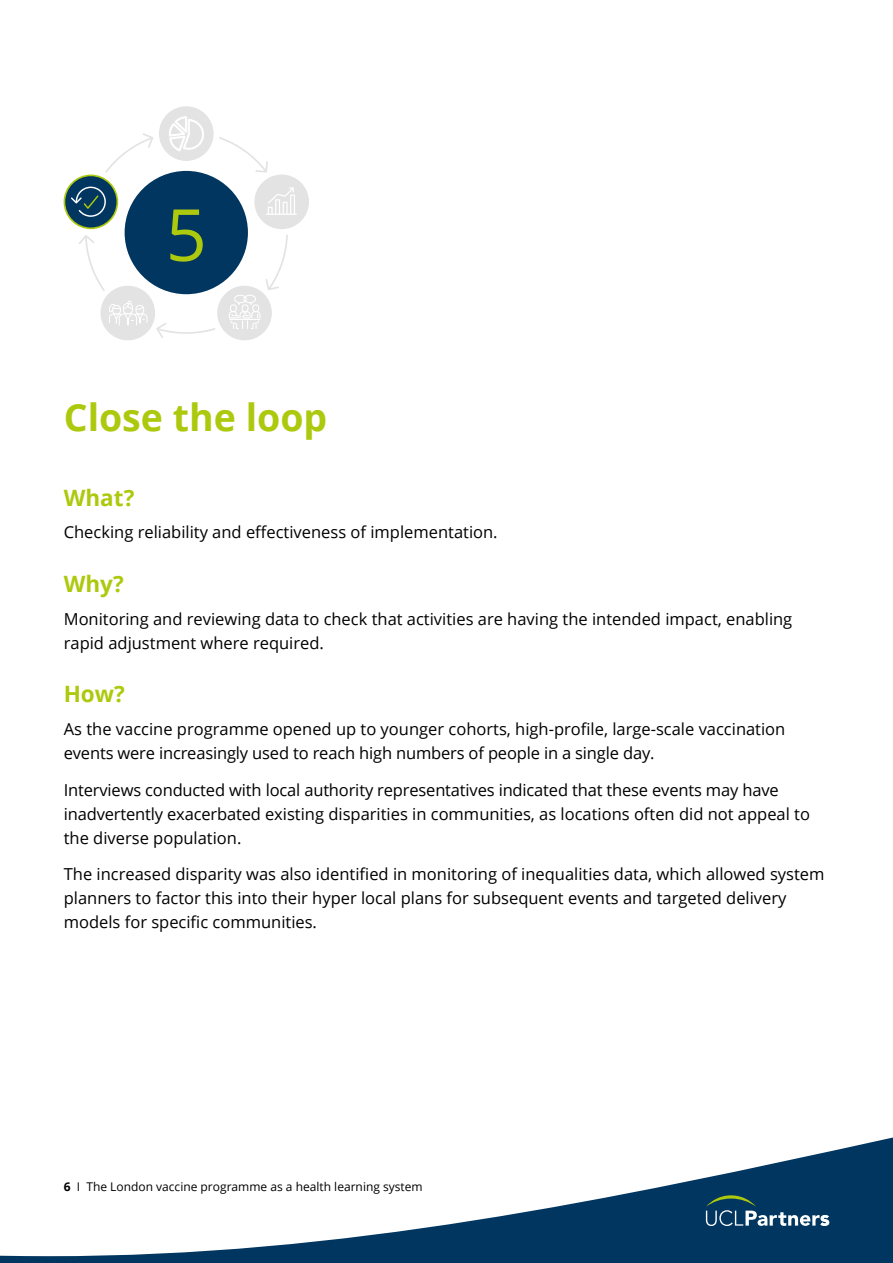
<style>
.page{position:relative;width:893px;height:1263px;background:#fff}
.page>*{position:absolute;margin:0;border:0;box-sizing:border-box;transform-origin:0 0}
.t1{font:72px "Open Sans";color:#adc90e}
.t2{font:700 37.5px "Open Sans";color:#adc90e}
.t3{font:700 22.5px "Open Sans";color:#adc90e}
.t4{font:16.5px/24px "Open Sans";color:#000}
.t5{font:12px "Open Sans";color:#000}
.s1{font-weight:700}
</style>
<div class="page">
<svg style="left:0;top:1137px;width:893px;height:126px"></svg>
<svg style="left:706px;top:1195px;width:123px;height:31px;background:#315d78"></svg>
<div style="left:125px;top:171px;width:123px;height:123px;background:#00365f;border-radius:50%"></div>
<div style="left:255px;top:175px;width:53px;height:53px;background:#e3e3e3;border-radius:50%"></div>
<div style="left:254px;top:175px;width:55px;height:54px;border:2px solid #e3e3e3;border-radius:50%"></div>
<svg style="left:266px;top:187px;width:31px;height:28px"></svg>
<div style="left:101px;top:287px;width:53px;height:52px;background:#e3e3e3;border-radius:50%"></div>
<div style="left:101px;top:286px;width:54px;height:54px;border:2px solid #e3e3e3;border-radius:50%"></div>
<svg style="left:109px;top:300px;width:39px;height:25px"></svg>
<svg style="left:219px;top:137px;width:49px;height:36px"></svg>
<svg style="left:105px;top:133px;width:48px;height:40px"></svg>
<svg style="left:156px;top:323px;width:59px;height:15px"></svg>
<svg style="left:79px;top:235px;width:26px;height:56px"></svg>
<div style="left:218px;top:287px;width:53px;height:52px;background:#e3e3e3;border-radius:50%"></div>
<div style="left:217px;top:286px;width:55px;height:54px;border:2px solid #e3e3e3;border-radius:50%"></div>
<svg style="left:229px;top:233px;width:59px;height:96px"></svg>
<hr style="left:229px;top:319px;width:31px;height:1px;background:#fff">
<div style="left:64px;top:175px;width:53px;height:53px;background:#00365f;border-radius:50%"></div>
<div style="left:64px;top:175px;width:54px;height:54px;border:2px solid #adc90e;border-radius:50%"></div>
<svg style="left:70px;top:186px;width:36px;height:32px"></svg>
<div style="left:160px;top:107px;width:53px;height:53px;background:#e3e3e3;border-radius:50%"></div>
<div style="left:159px;top:106px;width:55px;height:55px;border:2px solid #e3e3e3;border-radius:50%"></div>
<svg style="left:169px;top:116px;width:35px;height:35px"></svg>
<h1 class="t1" style="left:166px;top:185px;width:43px">5</h1>
<h2 class="t2" style="left:64px;top:391px;width:265px">Close the loop</h2>
<h3 class="t3" style="left:64px;top:482px;width:72px">What?</h3>
<p class="t4" style="left:64px;top:520px;width:435px">Checking reliability and effectiveness of implementation.</p>
<h3 class="t3" style="left:64px;top:568px;width:62px">Why?</h3>
<p class="t4" style="left:64px;top:606px;width:730px">Monitoring and reviewing data to check that activities are having the intended impact, enabling rapid adjustment where required.</p>
<h3 class="t3" style="left:64px;top:678px;width:63px">How?</h3>
<p class="t4" style="left:64px;top:716px;width:723px">As the vaccine programme opened up to younger cohorts, high-profile, large-scale vaccination events were increasingly used to reach high numbers of people in a single day.</p>
<p class="t4" style="left:64px;top:777px;width:748px">Interviews conducted with local authority representatives indicated that these events may have inadvertently exacerbated existing disparities in communities, as locations often did not appeal to the diverse population.</p>
<p class="t4" style="left:64px;top:862px;width:762px">The increased disparity was also identified in monitoring of inequalities data, which allowed system planners to factor this into their hyper local plans for subsequent events and targeted delivery models for specific communities.</p>
<p class="t5" style="left:64px;top:1178px;width:360px"><span class="s1">6</span> I The London vaccine programme as a health learning system</p>
</div>
